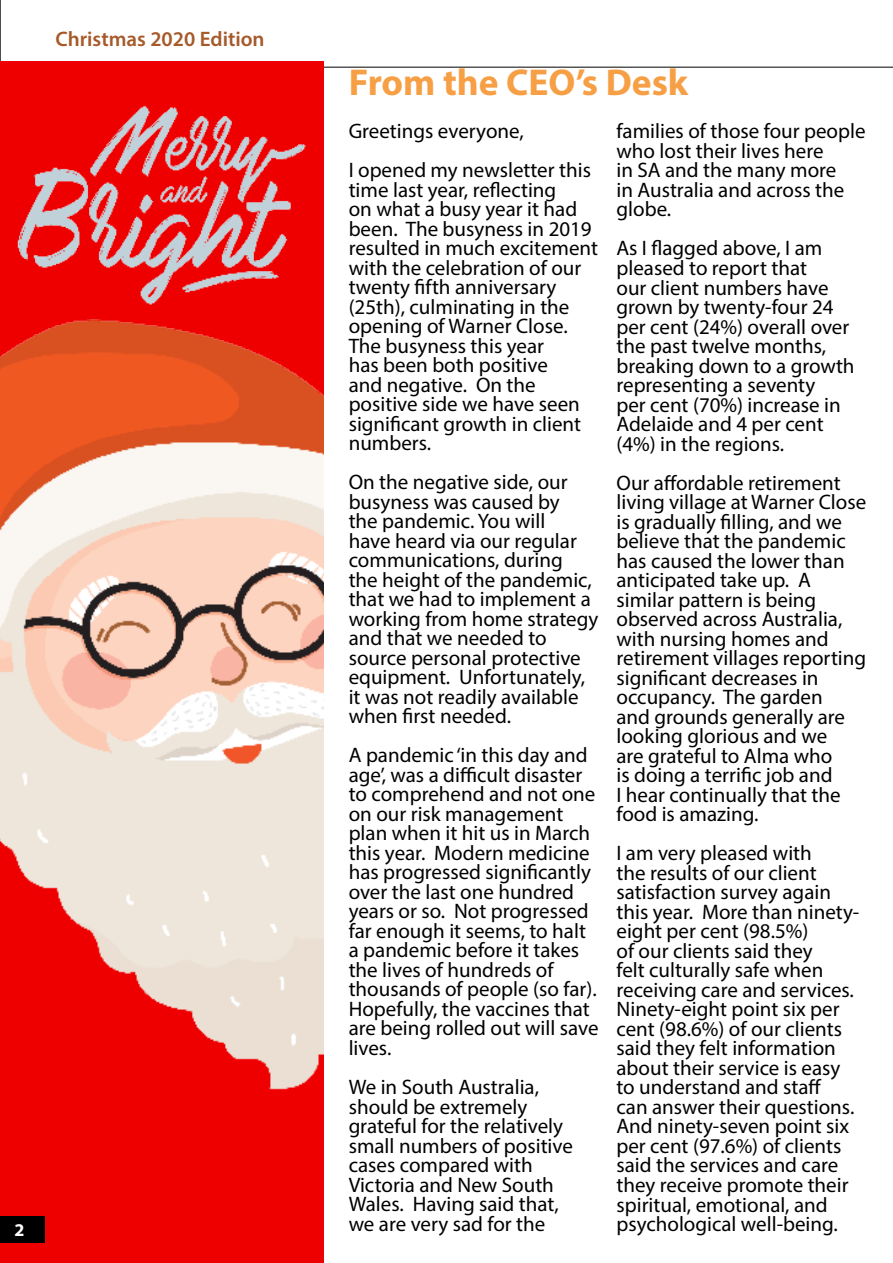
<style>
.page{position:relative;width:893px;height:1263px;background:#fff}
.page>*{position:absolute;margin:0;border:0;box-sizing:border-box;transform-origin:0 0}
.t1{font:700 37.5px "Myriad Pro";color:#f79f45}
.t2{font:21px/19.5px "Myriad Pro";color:#000}
.t3{font:600 21px "Myriad Pro";color:#a65a2a}
.t4{font:700 18px "Myriad Pro";color:#fff}
</style>
<div class="page">
<svg style="left:0;top:0;width:893px;height:67px"></svg>
<div style="left:0;top:61px;width:324px;height:1202px;background:#e00"></div>
<img style="left:0;top:333px;width:324px;height:757px">
<div style="left:0;top:1216px;width:44px;height:27px;background:#000"></div>
<img style="left:0;top:57px;width:335px;height:276px">
<p class="t3" style="left:56px;top:26px;width:211px">Christmas 2020 Edition</p>
<p class="t4" style="left:15px;top:1218px;width:11px">2</p>
<h1 class="t1" style="left:349px;top:58px;width:341px">From the CEO’s Desk</h1>
<p class="t2" style="left:349px;top:111px;width:244px;line-height:39px">Greetings everyone,<br>I opened my newsletter this</p>
<p class="t2" style="left:349px;top:179px;width:251px">time last year, reflecting<br>on what a busy year it had been. The busyness in 2019 resulted in much excitement with the celebration of our twenty fifth anniversary (25th), culminating in the opening of Warner Close.<br>The busyness this year<br>has been both positive<br>and negative. On the positive side we have seen significant growth in client numbers.</p>
<p class="t2" style="left:349px;top:472px;width:251px">On the negative side, our busyness was caused by<br>the pandemic. You will<br>have heard via our regular communications, during<br>the height of the pandemic, that we had to implement a working from home strategy and that we needed to source personal protective equipment. Unfortunately, it was not readily available when first needed.</p>
<p class="t2" style="left:349px;top:745px;width:251px">A pandemic ‘in this day and age’, was a difficult disaster to comprehend and not one on our risk management plan when it hit us in March this year. Modern medicine has progressed significantly over the last one hundred years or so. Not progressed far enough it seems, to halt a pandemic before it takes the lives of hundreds of thousands of people (so far).<br>Hopefully, the vaccines that are being rolled out will save lives.</p>
<p class="t2" style="left:349px;top:1077px;width:226px">We in South Australia, should be extremely grateful for the relatively small numbers of positive cases compared with<br>Victoria and New South<br>Wales. Having said that, we are very sad for the</p>
<p class="t2" style="left:616px;top:121px;width:251px">families of those four people who lost their lives here<br>in SA and the many more<br>in Australia and across the globe.</p>
<p class="t2" style="left:616px;top:238px;width:240px">As I flagged above, I am pleased to report that<br>our client numbers have grown by twenty-four 24 per cent (24%) overall over the past twelve months, breaking down to a growth representing a seventy<br>per cent (70%) increase in<br>Adelaide and 4 per cent (4%) in the regions.</p>
<p class="t2" style="left:616px;top:472px;width:251px">Our affordable retirement living village at Warner Close is gradually filling, and we believe that the pandemic has caused the lower than anticipated take up. A similar pattern is being observed across Australia, with nursing homes and retirement villages reporting significant decreases in occupancy. The garden<br>and grounds generally are looking glorious and we<br>are grateful to Alma who<br>is doing a terrific job and<br>I hear continually that the food is amazing.</p>
<p class="t2" style="left:616px;top:843px;width:244px">I am very pleased with<br>the results of our client satisfaction survey again this year. More than ninety&shy;eight per cent (98.5%)<br>of our clients said they<br>felt culturally safe when receiving care and services.<br>Ninety-eight point six per cent (98.6%) of our clients said they felt information about their service is easy to understand and staff<br>can answer their questions.<br>And ninety-seven point six per cent (97.6%) of clients said the services and care they receive promote their spiritual, emotional, and psychological well-being.</p>
</div>
